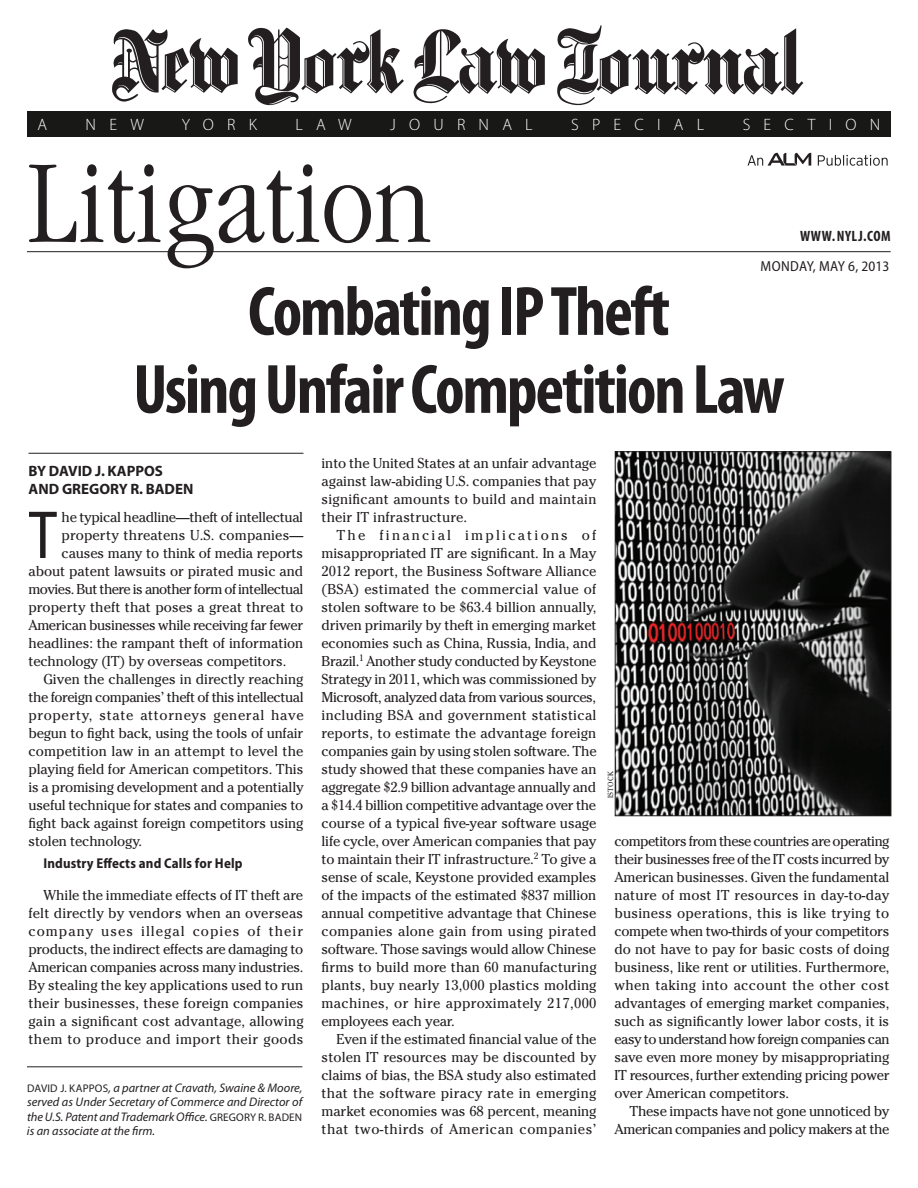
<style>
.page{position:relative;width:918px;height:1188px;background:#fff}
.page>*{position:absolute;margin:0;border:0;box-sizing:border-box;transform-origin:0 0}
.t1{font:300 condensed 122.55px "ITC Garamond Std";color:#231f20}
.t2{font:700 condensed 70.5px/78px "Myriad Pro";letter-spacing:-.03em;color:#231f20;text-align:center}
.t3{font:condensed 64.65px "Helvetica Neue LT Std";color:#231f20;scale:.96 1}
.t4{font:300 16.5px "Myriad Pro";letter-spacing:.805em;color:#fff}
.t5{font:700 15px/18px "Myriad Pro";color:#231f20}
.t6{font:700 condensed 15px "Myriad Pro";letter-spacing:.04em;color:#231f20}
.t7{font:semi-condensed 14.55px "Myriad Pro";letter-spacing:.01em;color:#231f20}
.t8{font:14.25px/18px "Cheltenham Std";letter-spacing:-.01em;color:#231f20;text-align:justify}
.t9{font:14.25px "Cheltenham Std";letter-spacing:.01em;color:#231f20}
.t10{font:14.25px "Cheltenham Std";letter-spacing:-.035em;color:#231f20}
.t11{font:14.25px "Cheltenham Std";letter-spacing:.045em;color:#231f20}
.t12{font:700 semi-condensed 14.25px "Myriad Pro";letter-spacing:.01em;color:#231f20}
.t13{font:italic 12.45px/14.4px "Myriad Pro";letter-spacing:-.005em;color:#231f20;text-align:justify}
.t14{font:7.5px "Cheltenham Std";letter-spacing:.03em;color:#231f20}
.s1{font-style:normal;font-size:11.1px}
</style>
<div class="page">
<img style="left:112px;top:25px;width:692px;height:81px">
<hr style="left:27px;top:251px;width:864px;height:1px;background:#231f20">
<svg style="left:818px;top:155px;width:70px;height:11px"></svg>
<svg style="left:748px;top:153px;width:63px;height:13px"></svg>
<hr style="left:28px;top:453px;width:275px;height:1px;background:#231f20">
<div style="left:27px;top:111px;width:864px;height:26px;background:#181817"></div>
<img style="left:617px;top:454px;width:272px;height:360px">
<div style="left:615px;top:452px;width:276px;height:364px;border:1px solid #231f20"></div>
<hr style="left:27px;top:1067px;width:275px;height:1px;background:#231f20">
<p class="t4" style="left:38px;top:116px;width:11px">A</p>
<p class="t4" style="left:86px;top:116px;width:60px">NEW</p>
<p class="t4" style="left:182px;top:116px;width:77px">YORK</p>
<p class="t4" style="left:295px;top:116px;width:58px">LAW</p>
<p class="t4" style="left:390px;top:116px;width:144px">JOURNAL</p>
<p class="t4" style="left:571px;top:116px;width:135px">SPECIAL</p>
<p class="t4" style="left:743px;top:116px;width:139px">SECTION</p>
<h1 class="t1" style="left:27px;top:136px;width:406px">Litigation</h1>
<h2 class="t2" style="left:133px;top:274px;width:653px">Combating IP Theft<br>Using Unfair Competition Law</h2>
<p class="t6" style="left:800px;top:227px;width:92px">www. NYLJ.com</p>
<p class="t7" style="left:760px;top:258px;width:131px">MONDAY, MAY 6, 2013</p>
<p class="t5" style="left:29px;top:463px;width:166px">BY DAVID J. KAPPOS<br>AND GREGORY R. BADEN</p>
<h3 class="t3" style="left:28px;top:498px;width:31px">T</h3>
<p class="t8" style="left:62px;top:508px;width:243px">he typical headline—theft of intellectual</p>
<p class="t9" style="left:62px;top:527px;width:243px">property threatens U.S. companies—</p>
<p class="t8" style="left:62px;top:544px;width:243px">causes many to think of media reports</p>
<p class="t8" style="left:28px;top:562px;width:276px">about patent lawsuits or pirated music and</p>
<p class="t10" style="left:28px;top:581px;width:276px">movies. But there is another form of intellectual</p>
<p class="t9" style="left:28px;top:599px;width:276px">property theft that poses a great threat to</p>
<p class="t8" style="left:28px;top:616px;width:276px">American businesses while receiving far fewer</p>
<p class="t8" style="left:28px;top:634px;width:276px">headlines: the rampant theft of information</p>
<p class="t8" style="left:28px;top:652px;width:259px">technology (IT) by overseas competitors.</p>
<p class="t8" style="left:43px;top:670px;width:262px">Given the challenges in directly reaching</p>
<p class="t8" style="left:28px;top:688px;width:277px">the foreign companies’ theft of this intellectual</p>
<p class="t11" style="left:28px;top:707px;width:277px">property, state attorneys general have</p>
<p class="t8" style="left:28px;top:724px;width:276px">begun to fight back, using the tools of unfair</p>
<p class="t9" style="left:28px;top:743px;width:277px">competition law in an attempt to level the</p>
<p class="t8" style="left:28px;top:760px;width:276px">playing field for American competitors. This</p>
<p class="t8" style="left:28px;top:778px;width:277px">is a promising development and a potentially</p>
<p class="t8" style="left:28px;top:796px;width:276px">useful technique for states and companies to</p>
<p class="t8" style="left:28px;top:814px;width:276px">fight back against foreign competitors using</p>
<p class="t8" style="left:28px;top:832px;width:115px">stolen technology.</p>
<p class="t12" style="left:43px;top:856px;width:201px">Industry Effects and Calls for Help</p>
<p class="t8" style="left:28px;top:886px;width:277px;text-indent:15px">While the immediate effects of IT theft are felt directly by vendors when an overseas company uses illegal copies of their products, the indirect effects are damaging to American companies across many industries.<br>By stealing the key applications used to run their businesses, these foreign companies gain a significant cost advantage, allowing them to produce and import their goods</p>
<p class="t13" style="left:27px;top:1081px;width:277px"><span class="s1">DAVID J. KAPPOS</span>, a partner at Cravath, Swaine &amp; Moore, served as Under Secretary of Commerce and Director of the U.S. Patent and Trademark Office. <span class="s1">GREGORY R. BADEN </span>is an associate at the firm.</p>
<p class="t8" style="left:322px;top:454px;width:277px">into the United States at an unfair advantage against law-abiding U.S. companies that pay significant amounts to build and maintain their IT infrastructure.</p>
<p class="t8" style="left:322px;top:526px;width:277px;text-indent:15px">The financial implications of misappropriated IT are significant. In a May 2012 report, the Business Software Alliance (BSA) estimated the commercial value of stolen software to be $63.4 billion annually, driven primarily by theft in emerging market economies such as China, Russia, India, and Brazil.<sup>1</sup> Another study conducted by Keystone Strategy in 2011, which was commissioned by Microsoft, analyzed data from various sources, including BSA and government statistical reports, to estimate the advantage foreign companies gain by using stolen software. The study showed that these companies have an aggregate $2.9 billion advantage annually and a $14.4 billion competitive advantage over the course of a typical five-year software usage life cycle, over American companies that pay to maintain their IT infrastructure.<sup>2</sup> To give a sense of scale, Keystone provided examples of the impacts of the estimated $837 million annual competitive advantage that Chinese companies alone gain from using pirated software. Those savings would allow Chinese firms to build more than 60 manufacturing plants, buy nearly 13,000 plastics molding machines, or hire approximately 217,000 employees each year.</p>
<p class="t8" style="left:322px;top:1030px;width:276px;text-indent:15px">Even if the estimated financial value of the stolen IT resources may be discounted by claims of bias, the BSA study also estimated that the software piracy rate in emerging market economies was 68 percent, meaning that two-thirds of American companies’</p>
<p class="t14" style="left:606px;top:798px;width:28px;rotate:-90deg">ISTOCK</p>
<p class="t8" style="left:615px;top:832px;width:277px">competitors from these countries are operating their businesses free of the IT costs incurred by American businesses. Given the fundamental nature of most IT resources in day-to-day business operations, this is like trying to compete when two-thirds of your competitors do not have to pay for basic costs of doing business, like rent or utilities. Furthermore, when taking into account the other cost advantages of emerging market companies, such as significantly lower labor costs, it is easy to understand how foreign companies can save even more money by misappropriating IT resources, further extending pricing power over American competitors.</p>
<p class="t8" style="left:615px;top:1102px;width:276px;text-align:right">These impacts have not gone unnoticed by<br>American companies and policy makers at the</p>
</div>
